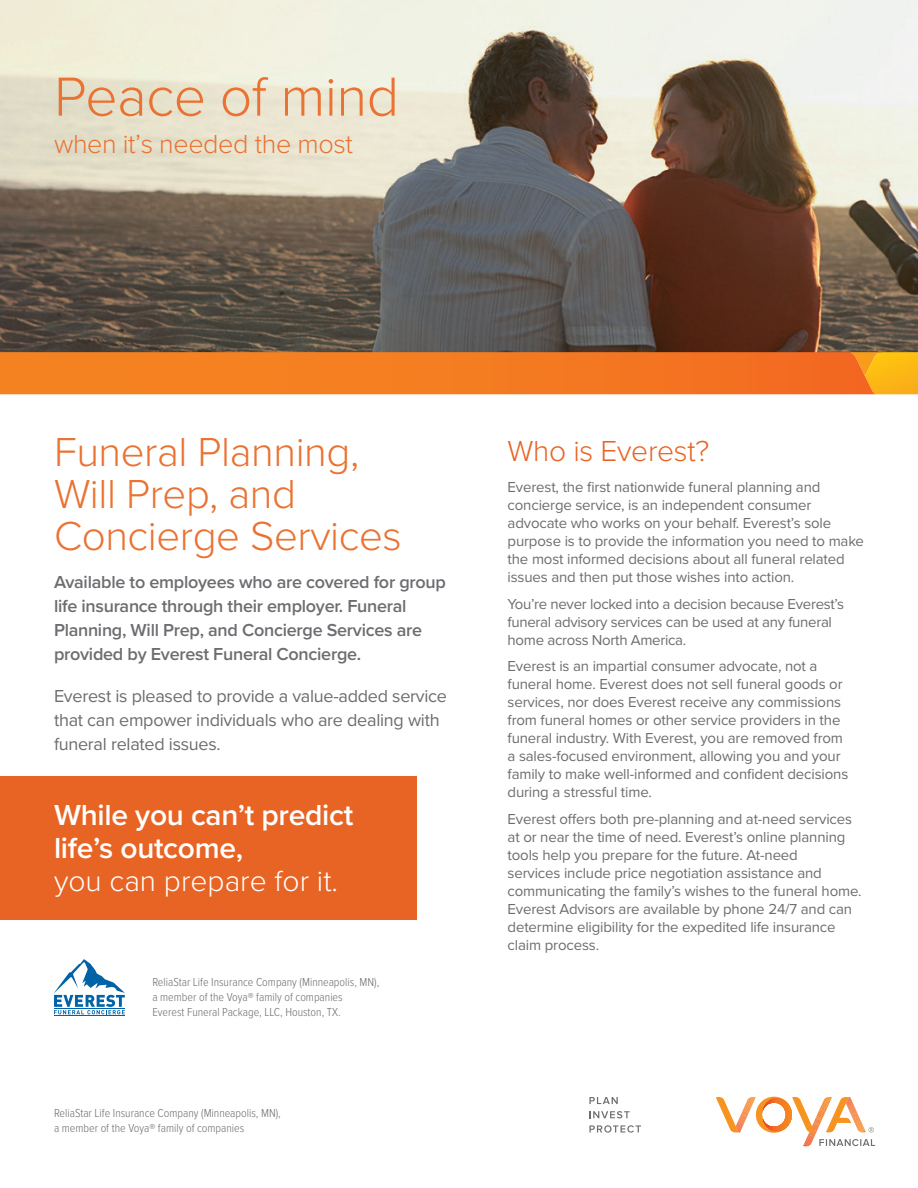
<style>
.page{position:relative;width:918px;height:1188px;background:#fff}
.page>*{position:absolute;margin:0;border:0;box-sizing:border-box;transform-origin:0 0}
.t1{font:300 57px "Proxima Nova";letter-spacing:-.01em;color:#ea7232}
.t2{font:300 42px/42px "Proxima Nova";letter-spacing:-.01em;color:#ea7232}
.t3{font:600 30px/33px "Proxima Nova";letter-spacing:-.01em;color:#fff}
.t4{font:300 30px "Proxima Nova";color:#fff}
.t5{font:300 30px "Proxima Nova";letter-spacing:-.01em;color:#e86424}
.t6{font:300 27px "Proxima Nova";letter-spacing:-.015em;color:#ea7232}
.t7{font:600 18px/24px "Proxima Nova";letter-spacing:-.015em;color:#6c6d70}
.t8{font:18px/24px "Proxima Nova";letter-spacing:-.015em;color:#6c6d70}
.t9{font:15px/18px "Proxima Nova";letter-spacing:-.01em;color:#6c6d70}
.t10{font:300 12px/15px "Proxima Nova Cond";color:#6c6d70}
</style>
<div class="page">
<img style="left:0;top:0;width:918px;height:352px">
<div style="left:0;top:776px;width:417px;height:144px;background:#e86424"></div>
<svg style="left:54px;top:959px;width:71px;height:55px"></svg>
<hr style="left:54px;top:1008px;width:71px;height:1px;background:#0163a7">
<hr style="left:54px;top:1016px;width:71px;height:1px;background:#0163a7">
<svg style="left:716px;top:1096px;width:159px;height:51px"></svg>
<svg style="left:0;top:352px;width:918px;height:42px;background:#f47d20"></svg>
<svg style="left:589px;top:1097px;width:29px;height:7px"></svg>
<svg style="left:589px;top:1111px;width:41px;height:7px"></svg>
<svg style="left:589px;top:1125px;width:52px;height:8px"></svg>
<h1 class="t1" style="left:54px;top:54px;width:347px">Peace of mind</h1>
<h3 class="t6" style="left:54px;top:124px;width:300px">when it’s needed the most</h3>
<h2 class="t2" style="left:54px;top:429px;width:349px">Funeral Planning,<br>Will Prep, and<br>Concierge Services</h2>
<p class="t7" style="left:54px;top:569px;width:393px">Available to employees who are covered for group life insurance through their employer. Funeral Planning, Will Prep, and Concierge Services are provided by Everest Funeral Concierge.</p>
<p class="t8" style="left:54px;top:683px;width:395px">Everest is pleased to provide a value-added service that can empower individuals who are dealing with funeral related issues.</p>
<h3 class="t3" style="left:54px;top:798px;width:301px">While you can’t predict life’s outcome,</h3>
<h3 class="t4" style="left:54px;top:859px;width:286px">you can prepare for it.</h3>
<p class="t10" style="left:152px;top:975px;width:228px">ReliaStar Life Insurance Company (Minneapolis, MN), a member of the Voya® family of companies<br>Everest Funeral Package, LLC, Houston, TX.</p>
<p class="t10" style="left:54px;top:1106px;width:228px">ReliaStar Life Insurance Company (Minneapolis, MN), a member of the Voya® family of companies</p>
<h3 class="t5" style="left:508px;top:428px;width:203px">Who is Everest?</h3>
<p class="t9" style="left:508px;top:478px;width:358px">Everest, the first nationwide funeral planning and concierge service, is an independent consumer advocate who works on your behalf. Everest’s sole purpose is to provide the information you need to make the most informed decisions about all funeral related issues and then put those wishes into action.</p>
<p class="t9" style="left:508px;top:594px;width:338px">You’re never locked into a decision because Everest’s funeral advisory services can be used at any funeral home across North America.</p>
<p class="t9" style="left:508px;top:657px;width:342px">Everest is an impartial consumer advocate, not a funeral home. Everest does not sell funeral goods or services, nor does Everest receive any commissions from funeral homes or other service providers in the funeral industry. With Everest, you are removed from a sales-focused environment, allowing you and your family to make well-informed and confident decisions during a stressful time.</p>
<p class="t9" style="left:508px;top:809px;width:356px">Everest offers both pre-planning and at-need services at or near the time of need. Everest’s online planning tools help you prepare for the future. At-need<br>services include price negotiation assistance and communicating the family’s wishes to the funeral home.<br>Everest Advisors are available by phone 24/7 and can determine eligibility for the expedited life insurance claim process.</p>
</div>
